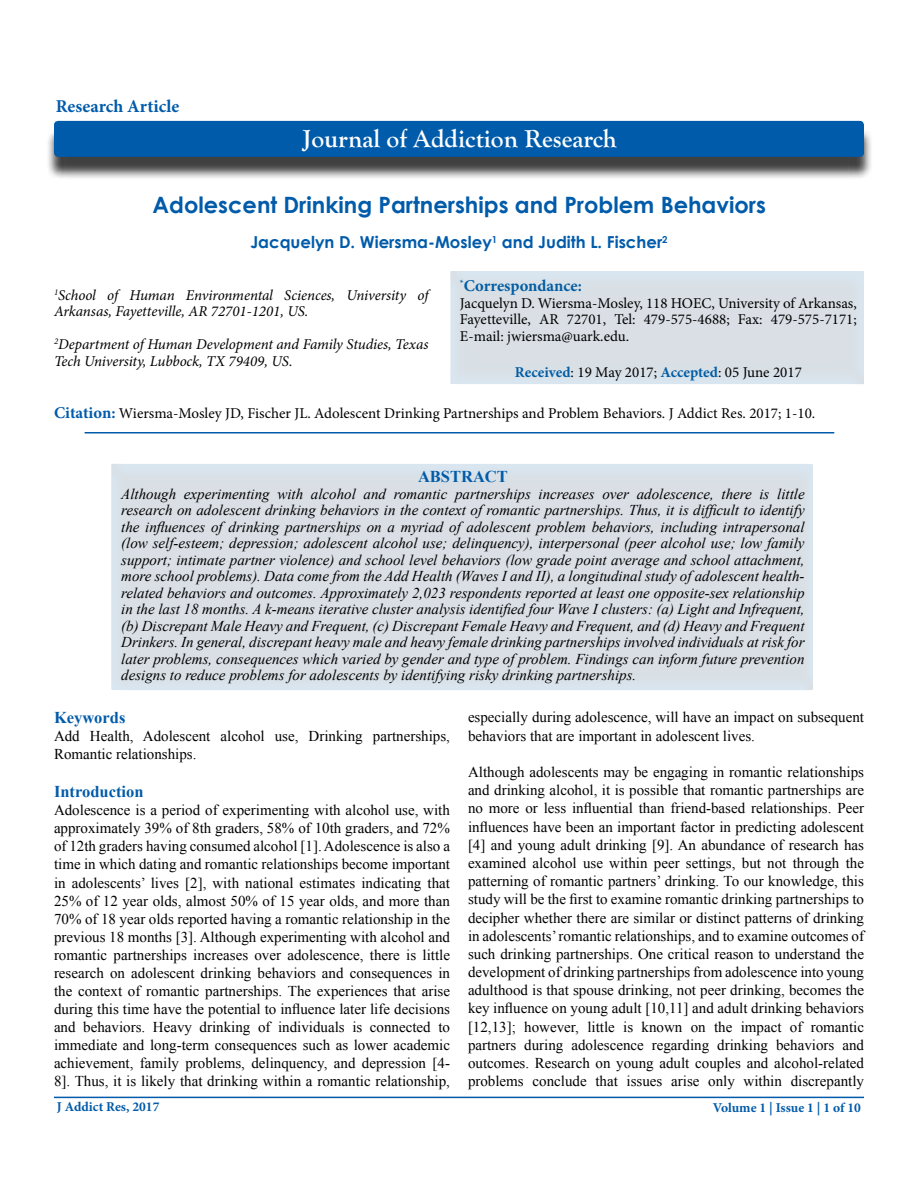
<style>
.page{position:relative;width:918px;height:1188px;background:#fff}
.page>*{position:absolute;margin:0;border:0;box-sizing:border-box;transform-origin:0 0}
.t1{font:700 25.5px "Goudy Old Style T";color:#fff}
.t2{font:700 22.5px "Century Gothic";color:#005baa}
.t3{font:700 18px "Minion Pro";color:#005baa}
.t4{font:700 16.5px "Century Gothic";color:#005baa}
.t5{font:700 16.5px "Times New Roman";color:#005baa}
.t6{font:700 16.5px "Minion Pro";color:#025da4}
.t7{font:15px/18.1px "Times New Roman";color:#000}
.t8{font:italic 15px/16.5px "Times New Roman";color:#000;text-align:justify}
.t9{font:15px/16.5px "Minion Pro";color:#000;text-align:justify}
.t10{font:italic 15px/16.5px "Minion Pro";letter-spacing:-.005em;color:#000}
.t11{font:700 13.5px "Minion Pro";color:#005baa}
.s1{font-weight:700;color:#025da4}
.s2{font-weight:700;font-size:16.5px;color:#005baa}
</style>
<div class="page">
<hr style="left:54px;top:1097px;width:810px;height:1px;background:#005baa">
<div style="left:437px;top:260px;width:441px;height:126px;background:#000;opacity:.5"></div>
<div style="left:46px;top:128px;width:827px;height:52px;background:#000;opacity:.75"></div>
<div style="left:54px;top:121px;width:810px;height:36px;background:#005baa;border-radius:4px"></div>
<div style="left:98px;top:452px;width:729px;height:240px;background:#000;opacity:.5"></div>
<hr style="left:85px;top:432px;width:749px;height:2px;background:#005baa">
<p class="t3" style="left:56px;top:93px;width:125px">Research Article</p>
<h1 class="t1" style="left:303px;top:124px;width:316px">Journal of Addiction Research</h1>
<h2 class="t2" style="left:153px;top:188px;width:615px">Adolescent Drinking Partnerships and Problem Behaviors</h2>
<p class="t4" style="left:250px;top:230px;width:419px">Jacquelyn D. Wiersma-Mosley<sup>1</sup> and Judith L. Fischer<sup>2</sup></p>
<p class="t10" style="left:54px;top:287px;width:376px"><sup>1</sup>School of Human Environmental Sciences, University of<br>Arkansas, Fayetteville, AR 72701-1201, US.</p>
<p class="t10" style="left:54px;top:336px;width:376px"><sup>2</sup>Department of Human Development and Family Studies, Texas<br>Tech University, Lubbock, TX 79409, US.</p>
<p class="t6" style="left:460px;top:274px;width:124px"><sup>*</sup>Correspondance:</p>
<p class="t9" style="left:460px;top:295px;width:398px">Jacquelyn D. Wiersma-Mosley, 118 HOEC, University of Arkansas, Fayetteville, AR 72701, Tel: 479-575-4688; Fax: 479-575-7171; E-mail: jwiersma@uark.edu.</p>
<p class="t9" style="left:515px;top:364px;width:288px"><span class="s1">Received</span>: 19 May 2017; <span class="s1">Accepted</span>: 05 June 2017</p>
<p class="t9" style="left:54px;top:405px;width:763px"><span class="s2">Citation:</span> Wiersma-Mosley JD, Fischer JL. Adolescent Drinking Partnerships and Problem Behaviors. J Addict Res. 2017; 1-10.</p>
<p class="t5" style="left:418px;top:465px;width:91px">ABSTRACT</p>
<p class="t8" style="left:121px;top:485px;width:685px">Although experimenting with alcohol and romantic partnerships increases over adolescence, there is little research on adolescent drinking behaviors in the context of romantic partnerships. Thus, it is difficult to identify the influences of drinking partnerships on a myriad of adolescent problem behaviors, including intrapersonal (low self-esteem; depression; adolescent alcohol use; delinquency), interpersonal (peer alcohol use; low family support; intimate partner violence) and school level behaviors (low grade point average and school attachment, more school problems). Data come from the Add Health (Waves I and II), a longitudinal study of adolescent health&shy;related behaviors and outcomes. Approximately 2,023 respondents reported at least one opposite-sex relationship in the last 18 months. A k-means iterative cluster analysis identified four Wave I clusters: (a) Light and Infrequent, (b) Discrepant Male Heavy and Frequent, (c) Discrepant Female Heavy and Frequent, and (d) Heavy and Frequent Drinkers. In general, discrepant heavy male and heavy female drinking partnerships involved individuals at risk for later problems, consequences which varied by gender and type of problem. Findings can inform future prevention designs to reduce problems for adolescents by identifying risky drinking partnerships.</p>
<p class="t5" style="left:54px;top:706px;width:73px">Keywords</p>
<p class="t7" style="left:54px;top:727px;width:398px">Add Health, Adolescent alcohol use, Drinking partnerships,<br>Romantic relationships.</p>
<p class="t5" style="left:54px;top:780px;width:91px">Introduction</p>
<p class="t7" style="left:54px;top:801px;width:398px;text-align:justify">Adolescence is a period of experimenting with alcohol use, with approximately 39% of 8th graders, 58% of 10th graders, and 72% of 12th graders having consumed alcohol [1]. Adolescence is also a time in which dating and romantic relationships become important in adolescents’ lives [2], with national estimates indicating that 25% of 12 year olds, almost 50% of 15 year olds, and more than 70% of 18 year olds reported having a romantic relationship in the previous 18 months [3]. Although experimenting with alcohol and romantic partnerships increases over adolescence, there is little research on adolescent drinking behaviors and consequences in the context of romantic partnerships. The experiences that arise during this time have the potential to influence later life decisions and behaviors. Heavy drinking of individuals is connected to immediate and long-term consequences such as lower academic achievement, family problems, delinquency, and depression [4- 8]. Thus, it is likely that drinking within a romantic relationship,</p>
<p class="t7" style="left:468px;top:708px;width:398px">especially during adolescence, will have an impact on subsequent behaviors that are important in adolescent lives.</p>
<p class="t7" style="left:468px;top:763px;width:398px;text-align:justify">Although adolescents may be engaging in romantic relationships and drinking alcohol, it is possible that romantic partnerships are no more or less influential than friend-based relationships. Peer influences have been an important factor in predicting adolescent [4] and young adult drinking [9]. An abundance of research has examined alcohol use within peer settings, but not through the patterning of romantic partners’ drinking. To our knowledge, this study will be the first to examine romantic drinking partnerships to decipher whether there are similar or distinct patterns of drinking in adolescents’ romantic relationships, and to examine outcomes of such drinking partnerships. One critical reason to understand the development of drinking partnerships from adolescence into young adulthood is that spouse drinking, not peer drinking, becomes the key influence on young adult [10,11] and adult drinking behaviors [12,13]; however, little is known on the impact of romantic partners during adolescence regarding drinking behaviors and outcomes. Research on young adult couples and alcohol-related problems conclude that issues arise only within discrepantly</p>
<p class="t11" style="left:57px;top:1098px;width:104px">J Addict Res, 2017</p>
<p class="t11" style="left:713px;top:1098px;width:150px">Volume 1 | Issue 1 | 1 of 10</p>
</div>
